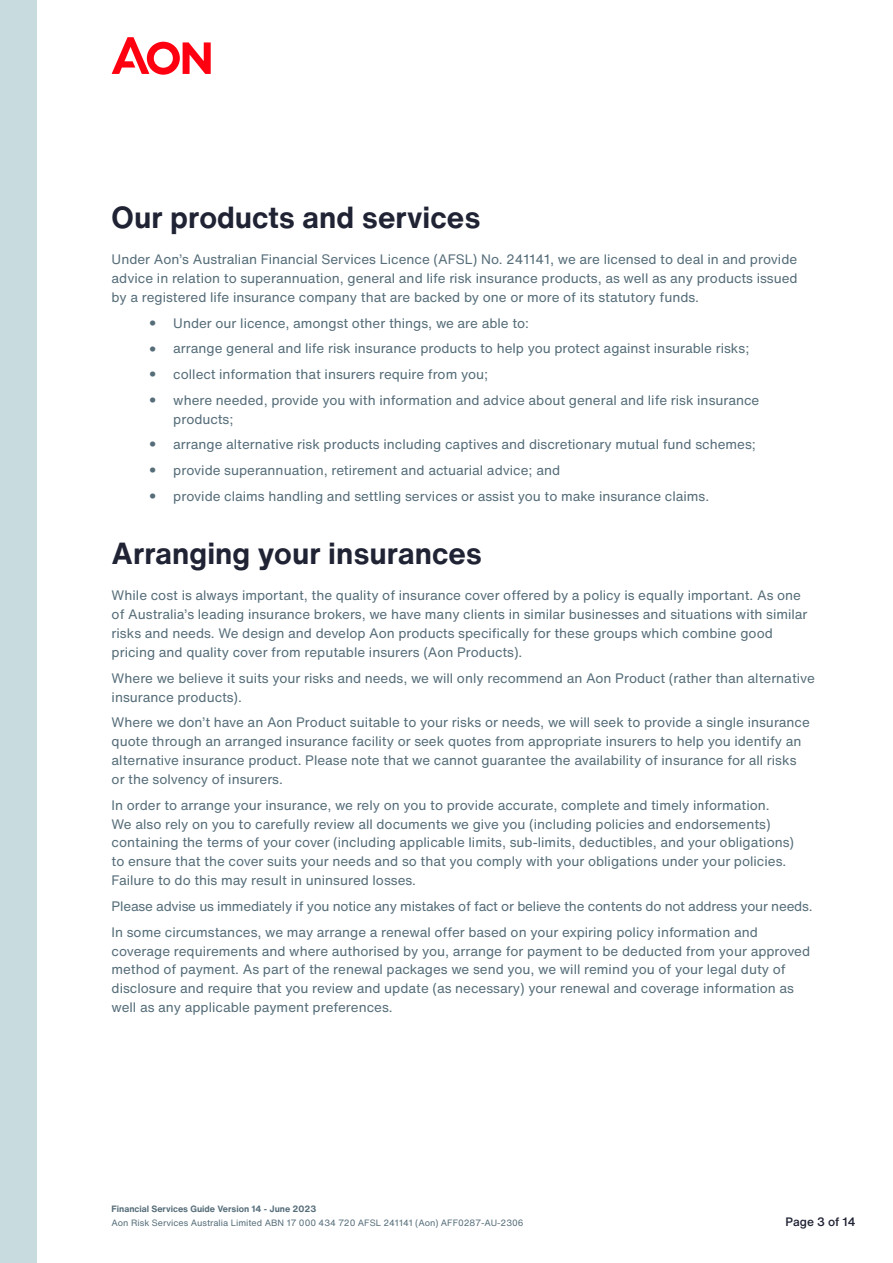
<style>
.page{position:relative;width:893px;height:1263px;background:#fff}
.page>*{position:absolute;margin:0;border:0;box-sizing:border-box;transform-origin:0 0}
.AON_PW_Headline_20pt{font:700 30px "Helvetica Now Text";color:#202334}
.AON_PW_Body_Copy_9pt{font:13.5px/18.9px "Helvetica Now Text";color:#556d79}
.t1{font:500 12px "Helvetica Now Text";color:#202334}
.t2{font:9px "Helvetica Now Text";color:#556d79}
.t3{font:700 9px "Helvetica Now Text";color:#556d79}
</style>
<div class="page">
<div style="left:0;top:0;width:37px;height:1263px;background:#c8dcdf"></div>
<svg style="left:112px;top:37px;width:99px;height:38px"></svg>
<p class="AON_PW_Headline_20pt" style="left:112px;top:197px;width:370px">Our products and services</p>
<p class="AON_PW_Body_Copy_9pt" style="left:112px;top:250px;width:687px;text-align:justify">Under Aon’s Australian Financial Services Licence (AFSL) No. 241141, we are licensed to deal in and provide advice in relation to superannuation, general and life risk insurance products, as well as any products issued by a registered life insurance company that are backed by one or more of its statutory funds.</p>
<p class="AON_PW_Body_Copy_9pt" style="left:150px;top:314px;width:381px"><sup>●</sup> Under our licence, amongst other things, we are able to:</p>
<p class="AON_PW_Body_Copy_9pt" style="left:150px;top:339px;width:601px"><sup>●</sup> arrange general and life risk insurance products to help you protect against insurable risks;</p>
<p class="AON_PW_Body_Copy_9pt" style="left:150px;top:365px;width:340px"><sup>●</sup> collect information that insurers require from you;</p>
<p class="AON_PW_Body_Copy_9pt" style="left:173px;top:390px;width:588px;text-indent:-23px"><sup>●</sup> where needed, provide you with information and advice about general and life risk insurance products;</p>
<p class="AON_PW_Body_Copy_9pt" style="left:150px;top:435px;width:608px"><sup>●</sup> arrange alternative risk products including captives and discretionary mutual fund schemes;</p>
<p class="AON_PW_Body_Copy_9pt" style="left:150px;top:461px;width:412px"><sup>●</sup> provide superannuation, retirement and actuarial advice; and</p>
<p class="AON_PW_Body_Copy_9pt" style="left:150px;top:486px;width:561px"><sup>●</sup> provide claims handling and settling services or assist you to make insurance claims.</p>
<p class="AON_PW_Headline_20pt" style="left:112px;top:534px;width:372px">Arranging your insurances</p>
<p class="AON_PW_Body_Copy_9pt" style="left:112px;top:586px;width:697px">While cost is always important, the quality of insurance cover offered by a policy is equally important. As one of Australia’s leading insurance brokers, we have many clients in similar businesses and situations with similar risks and needs. We design and develop Aon products specifically for these groups which combine good pricing and quality cover from reputable insurers (Aon Products).</p>
<p class="AON_PW_Body_Copy_9pt" style="left:112px;top:668px;width:705px">Where we believe it suits your risks and needs, we will only recommend an Aon Product (rather than alternative insurance products).</p>
<p class="AON_PW_Body_Copy_9pt" style="left:112px;top:713px;width:700px">Where we don’t have an Aon Product suitable to your risks or needs, we will seek to provide a single insurance quote through an arranged insurance facility or seek quotes from appropriate insurers to help you identify an alternative insurance product. Please note that we cannot guarantee the availability of insurance for all risks or the solvency of insurers.</p>
<p class="AON_PW_Body_Copy_9pt" style="left:112px;top:795px;width:684px">In order to arrange your insurance, we rely on you to provide accurate, complete and timely information.<br>We also rely on you to carefully review all documents we give you (including policies and endorsements) containing the terms of your cover (including applicable limits, sub-limits, deductibles, and your obligations) to ensure that the cover suits your needs and so that you comply with your obligations under your policies.<br>Failure to do this may result in uninsured losses.</p>
<p class="AON_PW_Body_Copy_9pt" style="left:112px;top:897px;width:702px">Please advise us immediately if you notice any mistakes of fact or believe the contents do not address your needs.</p>
<p class="AON_PW_Body_Copy_9pt" style="left:112px;top:922px;width:700px">In some circumstances, we may arrange a renewal offer based on your expiring policy information and coverage requirements and where authorised by you, arrange for payment to be deducted from your approved method of payment. As part of the renewal packages we send you, we will remind you of your legal duty of disclosure and require that you review and update (as necessary) your renewal and coverage information as well as any applicable payment preferences.</p>
<p class="t3" style="left:112px;top:1203px;width:206px">Financial Services Guide Version 14 - June 2023</p>
<p class="t2" style="left:112px;top:1216px;width:413px">Aon Risk Services Australia Limited ABN 17 000 434 720 AFSL 241141 (Aon) AFF0287-AU-2306</p>
<p class="t1" style="left:786px;top:1213px;width:72px">Page 3 of 14</p>
</div>
